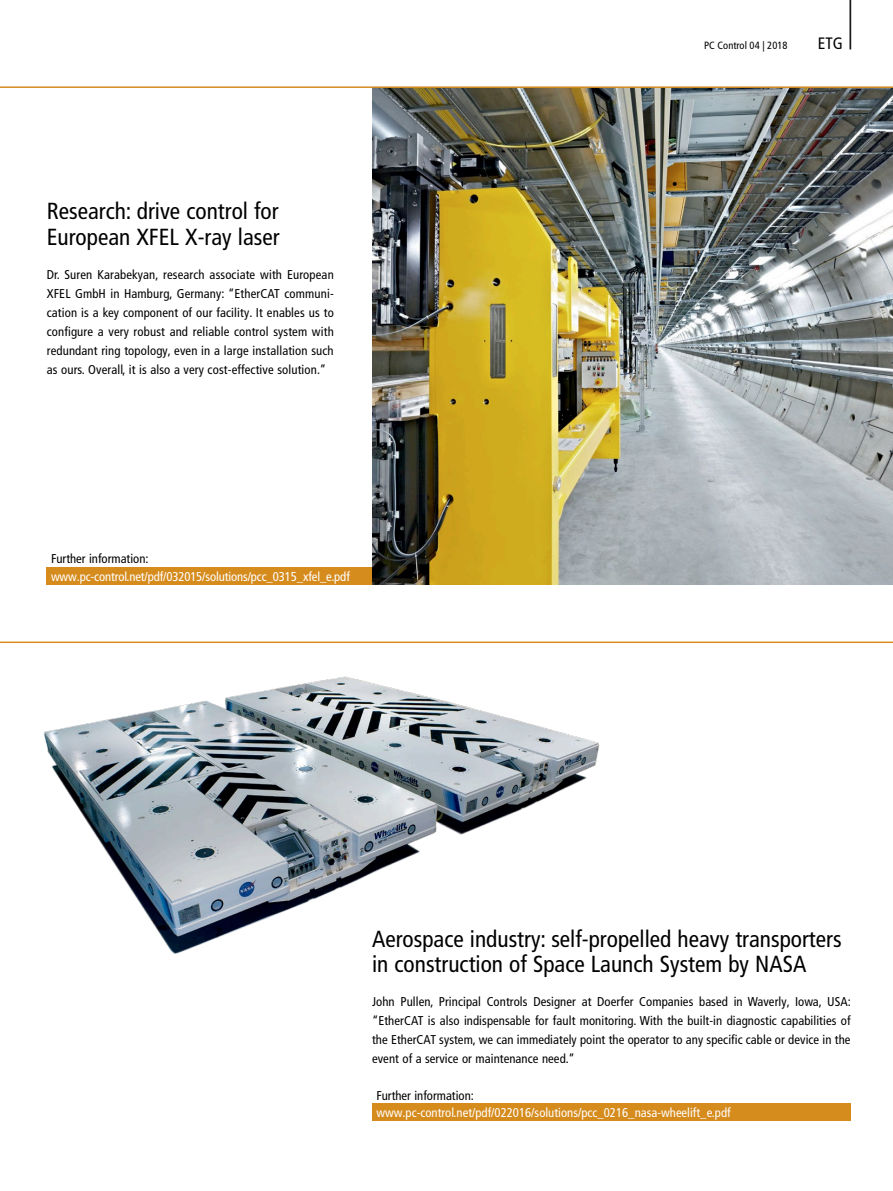
<style>
.page{position:relative;width:893px;height:1191px;background:#fff}
.page>*{position:absolute;margin:0;border:0;box-sizing:border-box;transform-origin:0 0}
.t1{font:300 condensed 61.8px "Frutiger LT Pro";color:#000;scale:.49 1}
.t2{font:condensed 23.25px/25.5px "Frutiger LT Pro";color:#000}
.t3{font:condensed 16.5px "Frutiger LT Pro";color:#000}
.t4{font:condensed 12.75px/19.2px "Frutiger LT Pro";letter-spacing:.005em;color:#000;text-align:justify}
.t5{font:condensed 12.75px "Frutiger LT Pro";color:#fff}
.t6{font:condensed 10.5px "Frutiger LT Pro";color:#000}
</style>
<div class="page">
<img style="left:372px;top:88px;width:521px;height:497px">
<hr style="left:0;top:641px;width:893px;height:2px;background:#d68b1d">
<div style="left:372px;top:1103px;width:478px;height:17px;background:#d68b1d"></div>
<img style="left:43px;top:676px;width:557px;height:278px">
<div style="left:47px;top:568px;width:325px;height:17px;background:#d68b1d"></div>
<hr style="left:0;top:86px;width:893px;height:2px;background:#d68b1d">
<h2 class="t2" style="left:47px;top:199px;width:234px">Research: drive control for<br>European XFEL X-ray laser</h2>
<p class="t4" style="left:47px;top:265px;width:289px">Dr. Suren Karabekyan, research associate with European XFEL GmbH in Hamburg, Germany: “EtherCAT communi&shy;cation is a key component of our facility. It enables us to configure a very robust and reliable control system with redundant ring topology, even in a large installation such as ours. Overall, it is also a very cost-effective solution.”</p>
<p class="t4" style="left:51px;top:549px;width:99px">Further information:</p>
<p class="t5" style="left:51px;top:569px;width:300px">www.pc-control.net/pdf/032015/solutions/pcc_0315_xfel_e.pdf</p>
<h1 class="t1" style="left:847px;top:-23px;width:15px">|</h1>
<p class="t6" style="left:704px;top:39px;width:85px">PC Control 04 | 2018</p>
<p class="t3" style="left:818px;top:34px;width:27px">ETG</p>
<h2 class="t2" style="left:372px;top:926px;width:471px">Aerospace industry: self-propelled heavy transporters in construction of Space Launch System by NASA</h2>
<p class="t4" style="left:372px;top:992px;width:480px">John Pullen, Principal Controls Designer at Doerfer Companies based in Waverly, Iowa, USA: “EtherCAT is also indispensable for fault monitoring. With the built-in diagnostic capabilities of the EtherCAT system, we can immediately point the operator to any specific cable or device in the event of a service or maintenance need.”</p>
<p class="t4" style="left:376px;top:1085px;width:99px">Further information:</p>
<p class="t5" style="left:376px;top:1105px;width:356px">www.pc-control.net/pdf/022016/solutions/pcc_0216_nasa-wheelift_e.pdf</p>
</div>
